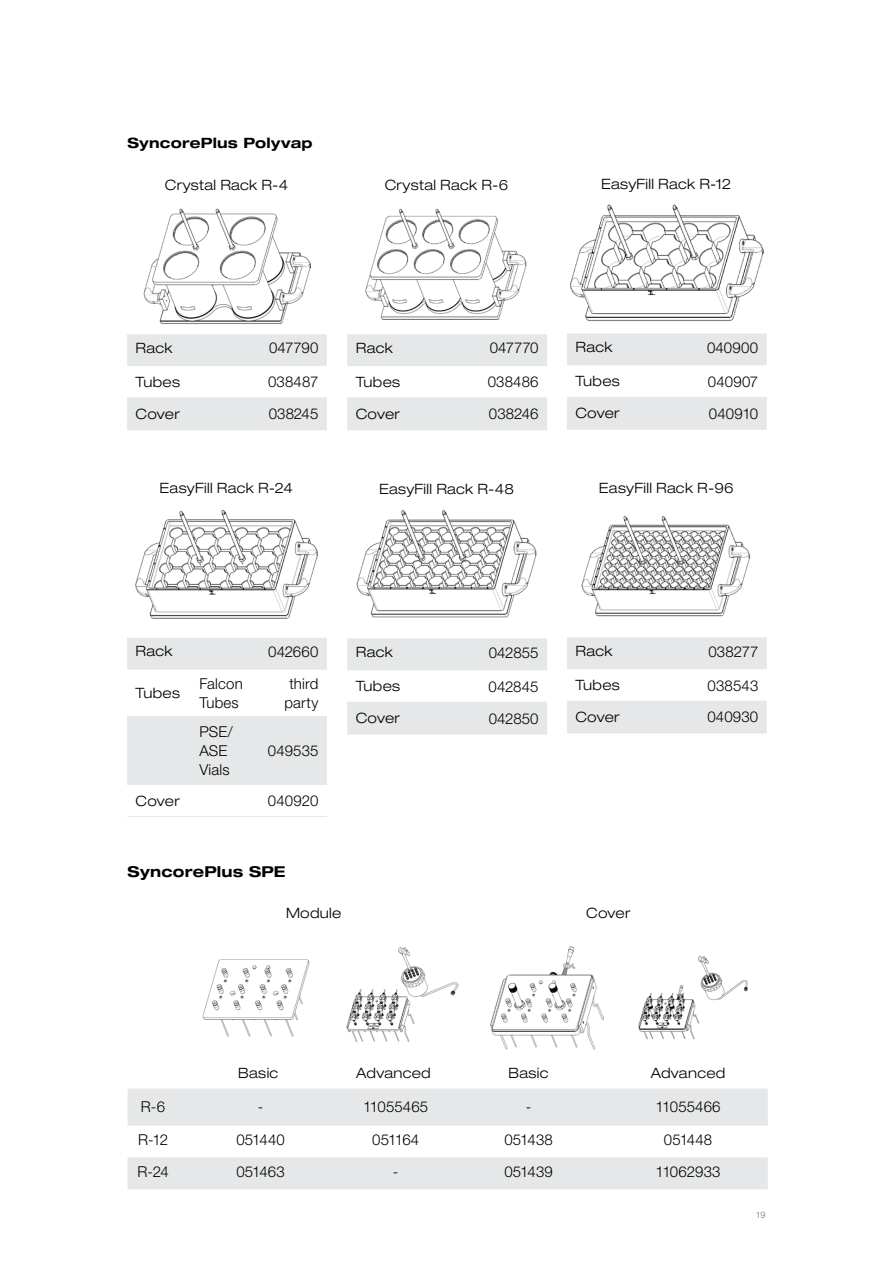
<style>
.page{position:relative;width:893px;height:1263px;background:#fff}
.page>*{position:absolute;margin:0;border:0;box-sizing:border-box;transform-origin:0 0}
.Table_Content_center{font:300 15px/19.2px "Helvetica Neue LT Std";letter-spacing:.01em;color:#000}
.Table_Content_left{font:300 15px "Helvetica Neue LT Std";letter-spacing:.005em;color:#000}
.Content_left_en{font:700 expanded 15px "Helvetica Neue LT Std";letter-spacing:.015em;color:#000}
.Table_Title_center{font:300 expanded 14.25px "Helvetica Neue LT Std";letter-spacing:.025em;color:#000}
.Table_Title_left{font:300 expanded 14.25px "Helvetica Neue LT Std";letter-spacing:.02em;color:#000}
.H3_Title_en{font:700 expanded 14.25px "Helvetica Neue LT Std";letter-spacing:.02em;color:#000}
.t1{font:300 9px "Helvetica Neue LT Std";color:#706f6f}
</style>
<div class="page">
<img style="left:143px;top:208px;width:167px;height:116px">
<img style="left:135px;top:509px;width:184px;height:110px">
<img style="left:366px;top:208px;width:161px;height:112px">
<img style="left:356px;top:510px;width:181px;height:108px">
<img style="left:570px;top:204px;width:193px;height:117px">
<img style="left:582px;top:516px;width:168px;height:101px">
<img style="left:638px;top:955px;width:110px;height:85px">
<img style="left:491px;top:946px;width:113px;height:104px">
<img style="left:346px;top:947px;width:113px;height:95px">
<img style="left:202px;top:959px;width:108px;height:78px">
<svg style="left:127px;top:334px;width:200px;height:95px"></svg>
<hr style="left:255px;top:398px;width:72px;height:1px;background:#e6e7e8">
<hr style="left:255px;top:429px;width:72px;height:1px;background:#e6e7e8">
<hr style="left:127px;top:398px;width:64px;height:1px;background:#e6e7e8">
<hr style="left:191px;top:398px;width:64px;height:1px;background:#e6e7e8">
<hr style="left:127px;top:429px;width:64px;height:1px;background:#e6e7e8">
<hr style="left:191px;top:429px;width:64px;height:1px;background:#e6e7e8">
<svg style="left:127px;top:638px;width:200px;height:146px"></svg>
<hr style="left:127px;top:716px;width:64px;height:1px;background:#e6e7e8">
<hr style="left:191px;top:716px;width:64px;height:1px;background:#e6e7e8">
<hr style="left:255px;top:716px;width:72px;height:1px;background:#e6e7e8">
<hr style="left:127px;top:784px;width:64px;height:1px;background:#e6e7e8">
<hr style="left:191px;top:784px;width:64px;height:1px;background:#e6e7e8">
<hr style="left:255px;top:784px;width:72px;height:1px;background:#e6e7e8">
<hr style="left:127px;top:816px;width:64px;height:1px;background:#e6e7e8">
<hr style="left:191px;top:816px;width:64px;height:1px;background:#e6e7e8">
<hr style="left:255px;top:816px;width:72px;height:1px;background:#e6e7e8">
<svg style="left:347px;top:334px;width:200px;height:95px"></svg>
<hr style="left:475px;top:398px;width:72px;height:1px;background:#e6e7e8">
<hr style="left:475px;top:429px;width:72px;height:1px;background:#e6e7e8">
<hr style="left:347px;top:398px;width:64px;height:1px;background:#e6e7e8">
<hr style="left:411px;top:398px;width:64px;height:1px;background:#e6e7e8">
<hr style="left:347px;top:429px;width:64px;height:1px;background:#e6e7e8">
<hr style="left:411px;top:429px;width:64px;height:1px;background:#e6e7e8">
<svg style="left:347px;top:638px;width:200px;height:96px"></svg>
<hr style="left:347px;top:702px;width:68px;height:1px;background:#e6e7e8">
<hr style="left:347px;top:734px;width:68px;height:1px;background:#e6e7e8">
<hr style="left:415px;top:702px;width:132px;height:1px;background:#e6e7e8">
<hr style="left:415px;top:734px;width:132px;height:1px;background:#e6e7e8">
<svg style="left:567px;top:637px;width:200px;height:96px"></svg>
<hr style="left:567px;top:701px;width:64px;height:1px;background:#e6e7e8">
<hr style="left:567px;top:733px;width:64px;height:1px;background:#e6e7e8">
<hr style="left:631px;top:701px;width:136px;height:1px;background:#e6e7e8">
<hr style="left:631px;top:733px;width:136px;height:1px;background:#e6e7e8">
<svg style="left:567px;top:334px;width:200px;height:95px"></svg>
<hr style="left:694px;top:397px;width:73px;height:1px;background:#e6e7e8">
<hr style="left:694px;top:429px;width:73px;height:1px;background:#e6e7e8">
<hr style="left:567px;top:397px;width:64px;height:1px;background:#e6e7e8">
<hr style="left:631px;top:397px;width:63px;height:1px;background:#e6e7e8">
<hr style="left:567px;top:429px;width:64px;height:1px;background:#e6e7e8">
<hr style="left:631px;top:429px;width:63px;height:1px;background:#e6e7e8">
<svg style="left:128px;top:1088px;width:640px;height:101px;fill:#e6e7e8"></svg>
<p class="H3_Title_en" style="left:128px;top:134px;width:187px">SyncorePlus Polyvap</p>
<p class="Table_Title_center" style="left:165px;top:176px;width:125px">Crystal Rack R-4</p>
<p class="Table_Title_center" style="left:385px;top:176px;width:125px">Crystal Rack R-6</p>
<p class="Table_Title_center" style="left:601px;top:176px;width:132px">EasyFill Rack R-12</p>
<p class="Table_Title_left" style="left:136px;top:339px;width:39px">Rack</p>
<p class="Table_Content_center" style="left:269px;top:338px;width:51px">047790</p>
<p class="Table_Title_left" style="left:136px;top:373px;width:46px">Tubes</p>
<p class="Table_Content_center" style="left:268px;top:372px;width:52px">038487</p>
<p class="Table_Title_left" style="left:136px;top:405px;width:46px">Cover</p>
<p class="Table_Content_center" style="left:269px;top:404px;width:51px">038245</p>
<p class="Table_Title_center" style="left:160px;top:480px;width:135px">EasyFill Rack R-24</p>
<p class="Table_Title_left" style="left:356px;top:339px;width:39px">Rack</p>
<p class="Table_Content_center" style="left:490px;top:338px;width:50px">047770</p>
<p class="Table_Title_left" style="left:356px;top:373px;width:46px">Tubes</p>
<p class="Table_Content_center" style="left:488px;top:372px;width:52px">038486</p>
<p class="Table_Title_left" style="left:356px;top:405px;width:46px">Cover</p>
<p class="Table_Content_center" style="left:489px;top:404px;width:51px">038246</p>
<p class="Table_Title_center" style="left:379px;top:480px;width:136px">EasyFill Rack R-48</p>
<p class="Table_Title_left" style="left:575px;top:339px;width:39px">Rack</p>
<p class="Table_Content_center" style="left:707px;top:337px;width:53px">040900</p>
<p class="Table_Title_left" style="left:575px;top:373px;width:46px">Tubes</p>
<p class="Table_Content_center" style="left:708px;top:371px;width:52px">040907</p>
<p class="Table_Title_left" style="left:575px;top:405px;width:46px">Cover</p>
<p class="Table_Content_center" style="left:709px;top:403px;width:51px">040910</p>
<p class="Table_Title_center" style="left:599px;top:479px;width:136px">EasyFill Rack R-96</p>
<p class="Table_Title_left" style="left:136px;top:643px;width:39px">Rack</p>
<p class="Table_Content_center" style="left:268px;top:642px;width:52px">042660</p>
<p class="Table_Title_left" style="left:136px;top:684px;width:46px">Tubes</p>
<p class="Table_Content_center" style="left:199px;top:674px;width:45px">Falcon<br>Tubes</p>
<p class="Table_Content_center" style="left:285px;top:674px;width:35px;text-align:center">third party</p>
<p class="Table_Content_center" style="left:199px;top:721px;width:35px">PSE/<br>ASE<br>Vials</p>
<p class="Table_Content_center" style="left:268px;top:741px;width:52px">049535</p>
<p class="Table_Title_left" style="left:136px;top:792px;width:46px">Cover</p>
<p class="Table_Content_center" style="left:268px;top:790px;width:52px">040920</p>
<p class="Content_left_en" style="left:128px;top:862px;width:160px">SyncorePlus SPE</p>
<p class="Table_Title_left" style="left:356px;top:643px;width:39px">Rack</p>
<p class="Table_Content_center" style="left:489px;top:642px;width:51px">042855</p>
<p class="Table_Title_left" style="left:356px;top:678px;width:46px">Tubes</p>
<p class="Table_Content_center" style="left:489px;top:676px;width:51px">042845</p>
<p class="Table_Title_left" style="left:356px;top:710px;width:46px">Cover</p>
<p class="Table_Content_center" style="left:489px;top:708px;width:51px">042850</p>
<p class="Table_Title_left" style="left:575px;top:642px;width:39px">Rack</p>
<p class="Table_Content_center" style="left:708px;top:641px;width:51px">038277</p>
<p class="Table_Title_left" style="left:575px;top:677px;width:46px">Tubes</p>
<p class="Table_Content_center" style="left:708px;top:675px;width:52px">038543</p>
<p class="Table_Title_left" style="left:575px;top:708px;width:46px">Cover</p>
<p class="Table_Content_center" style="left:707px;top:707px;width:52px">040930</p>
<p class="Table_Title_center" style="left:286px;top:905px;width:57px">Module</p>
<p class="Table_Title_center" style="left:586px;top:905px;width:46px">Cover</p>
<p class="Table_Title_center" style="left:238px;top:1064px;width:42px">Basic</p>
<p class="Table_Title_center" style="left:356px;top:1064px;width:76px">Advanced</p>
<p class="Table_Title_center" style="left:509px;top:1064px;width:42px">Basic</p>
<p class="Table_Title_center" style="left:651px;top:1064px;width:76px">Advanced</p>
<p class="Table_Content_left" style="left:141px;top:1097px;width:26px">R-6</p>
<p class="Table_Content_center" style="left:258px;top:1097px;width:7px">-</p>
<p class="Table_Content_left" style="left:363px;top:1097px;width:67px">11055465</p>
<p class="Table_Content_center" style="left:526px;top:1097px;width:7px">-</p>
<p class="Table_Content_left" style="left:655px;top:1097px;width:67px">11055466</p>
<p class="Table_Content_left" style="left:138px;top:1130px;width:32px">R-12</p>
<p class="Table_Content_left" style="left:236px;top:1130px;width:50px">051440</p>
<p class="Table_Content_left" style="left:372px;top:1130px;width:49px">051164</p>
<p class="Table_Content_left" style="left:504px;top:1130px;width:50px">051438</p>
<p class="Table_Content_left" style="left:664px;top:1130px;width:50px">051448</p>
<p class="Table_Content_left" style="left:137px;top:1162px;width:33px">R-24</p>
<p class="Table_Content_left" style="left:236px;top:1162px;width:50px">051463</p>
<p class="Table_Content_center" style="left:393px;top:1161px;width:7px">-</p>
<p class="Table_Content_left" style="left:504px;top:1162px;width:50px">051439</p>
<p class="Table_Content_left" style="left:656px;top:1162px;width:66px">11062933</p>
<p class="t1" style="left:756px;top:1209px;width:11px">19</p>
</div>
